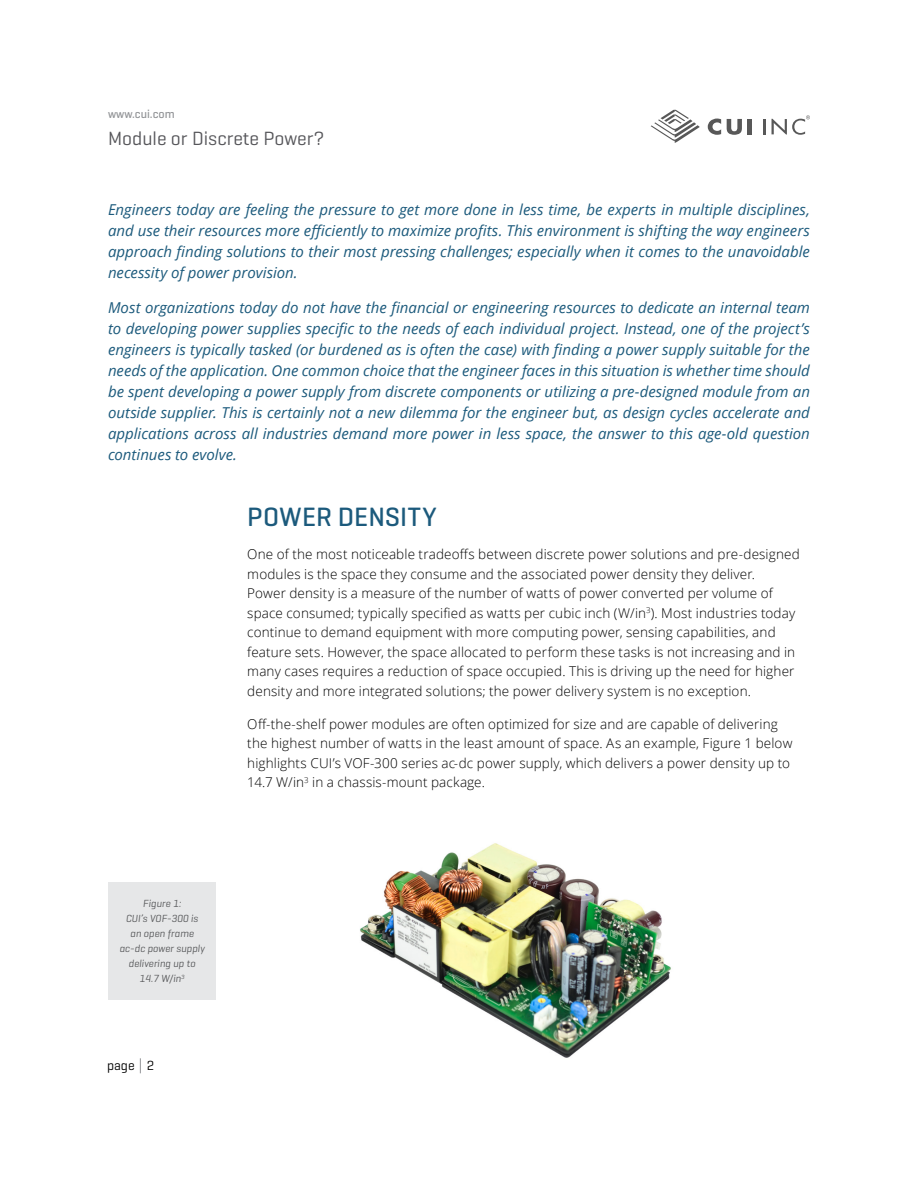
<style>
.page{position:relative;width:918px;height:1188px;background:#fff}
.page>*{position:absolute;margin:0;border:0;box-sizing:border-box;transform-origin:0 0}
.t1{font:500 27px "Geogrotesque";letter-spacing:.01em;color:#1c5a7c}
.t2{font:19.5px "Geogrotesque";color:#56565a}
.t3{font:italic 15px/21px "Open Sans";color:#1c5a7c;text-align:justify}
.t4{font:300 13.5px/19.5px "Open Sans";letter-spacing:.01em;color:#000}
.t5{font:13.5px "Geogrotesque";color:#000}
.t6{font:500 12px "Geogrotesque";color:#939598}
.t7{font:italic 10.5px/15px "Geogrotesque";color:#58595b;text-align:center}
</style>
<div class="page">
<svg style="left:651px;top:109px;width:49px;height:34px"></svg>
<svg style="left:763px;top:119px;width:2px;height:15px"></svg>
<svg style="left:708px;top:119px;width:13px;height:16px"></svg>
<svg style="left:727px;top:119px;width:15px;height:16px"></svg>
<hr style="left:748px;top:119px;width:4px;height:15px;background:#585858">
<svg style="left:772px;top:115px;width:38px;height:20px"></svg>
<svg style="left:140px;top:1058px;width:1px;height:15px"></svg>
<img style="left:360px;top:843px;width:311px;height:215px">
<div style="left:108px;top:882px;width:108px;height:118px;background:#e6e7e8"></div>
<p class="t6" style="left:108px;top:107px;width:68px">www.cui.com</p>
<h2 class="t2" style="left:108px;top:126px;width:218px">Module or Discrete Power?</h2>
<p class="t3" style="left:108px;top:199px;width:703px">Engineers today are feeling the pressure to get more done in less time, be experts in multiple disciplines, and use their resources more efficiently to maximize profits. This environment is shifting the way engineers approach finding solutions to their most pressing challenges; especially when it comes to the unavoidable necessity of power provision.</p>
<p class="t3" style="left:108px;top:297px;width:703px">Most organizations today do not have the financial or engineering resources to dedicate an internal team to developing power supplies specific to the needs of each individual project. Instead, one of the project’s engineers is typically tasked (or burdened as is often the case) with finding a power supply suitable for the needs of the application. One common choice that the engineer faces in this situation is whether time should be spent developing a power supply from discrete components or utilizing a pre-designed module from an outside supplier. This is certainly not a new dilemma for the engineer but, as design cycles accelerate and applications across all industries demand more power in less space, the answer to this age-old question continues to evolve.</p>
<h1 class="t1" style="left:247px;top:500px;width:191px">POWER DENSITY</h1>
<p class="t4" style="left:247px;top:544px;width:554px">One of the most noticeable tradeoffs between discrete power solutions and pre-designed modules is the space they consume and the associated power density they deliver.<br>Power density is a measure of the number of watts of power converted per volume of space consumed; typically specified as watts per cubic inch (W/in<sup>3</sup>). Most industries today continue to demand equipment with more computing power, sensing capabilities, and feature sets. However, the space allocated to perform these tasks is not increasing and in many cases requires a reduction of space occupied. This is driving up the need for higher density and more integrated solutions; the power delivery system is no exception.</p>
<p class="t4" style="left:247px;top:714px;width:547px">Off-the-shelf power modules are often optimized for size and are capable of delivering the highest number of watts in the least amount of space. As an example, Figure 1 below highlights CUI’s VOF-300 series ac-dc power supply, which delivers a power density up to 14.7 W/in<sup>3</sup> in a chassis-mount package.</p>
<p class="t7" style="left:119px;top:896px;width:87px">Figure 1:<br>CUI’s VOF-300 is an open frame ac-dc power supply delivering up to<br>14.7 W/in<sup>3</sup></p>
<p class="t5" style="left:107px;top:1057px;width:49px">page 2</p>
</div>
